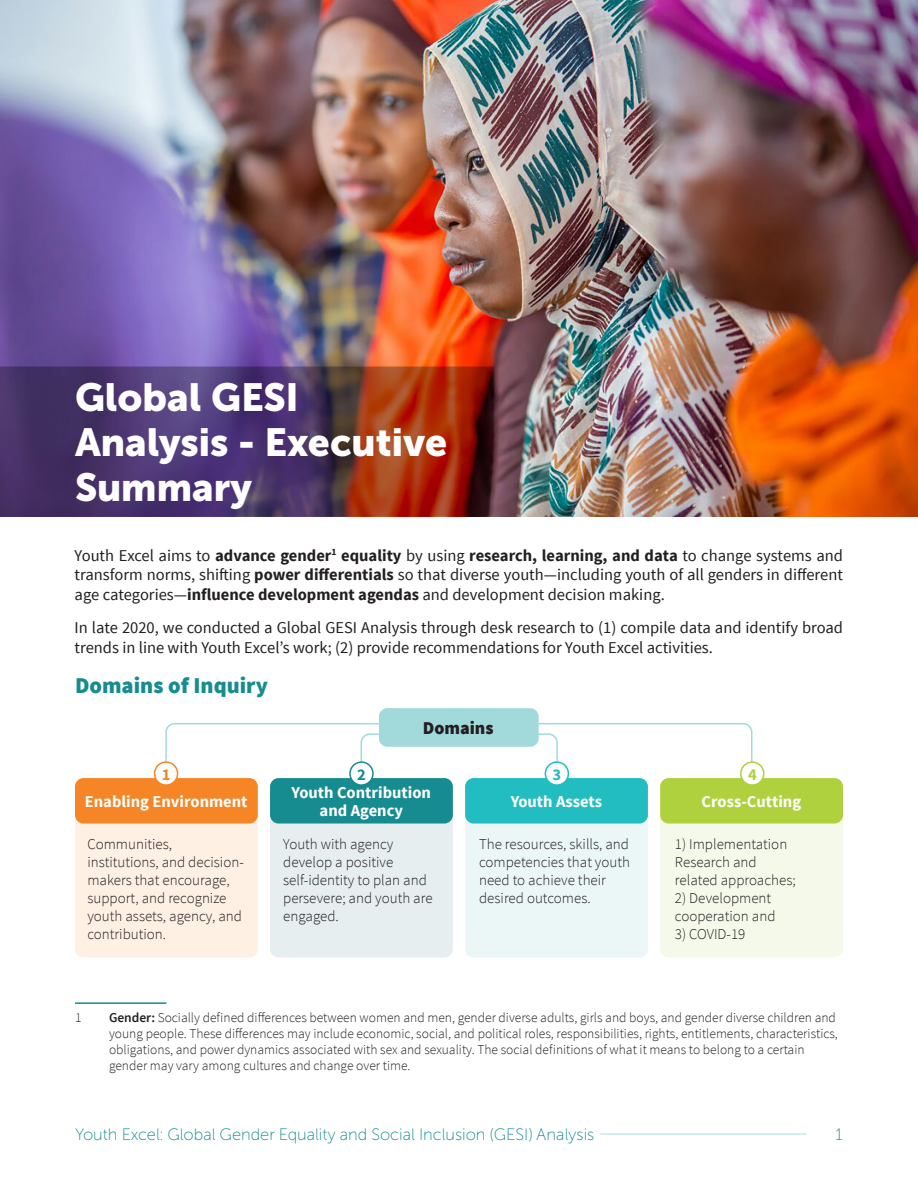
<style>
.page{position:relative;width:918px;height:1188px;background:#fff}
.page>*{position:absolute;margin:0;border:0;box-sizing:border-box;transform-origin:0 0}
.t1{font:39px "Museo Sans Cyrl 900";color:#fff}
.main_text{font:900 22.5px "Source Sans Pro";color:#168c90}
.t2{font:900 18px "Source Sans Pro";color:#231f20}
.main_text-2{font:16.5px/19.8px "Source Sans Pro";color:#231f20;text-align:justify}
.main_text-3{font:700 16.5px "Source Sans Pro";color:#fff}
.t3{font:16.5px "Museo Sans Cyrl 100";color:#168c90}
.main_text-4{font:700 16.5px "Source Sans Pro";color:#f58525}
.main_text-5{font:700 16.5px "Source Sans Pro";color:#168c90}
.main_text-6{font:700 16.5px "Source Sans Pro";color:#21bdc1}
.main_text-7{font:700 16.5px "Source Sans Pro";color:#afd13d}
.main_text-8{font:300 15px/18px "Source Sans Pro";color:#231f20}
.footnote_text{font:300 13.5px/16.2px "Source Sans Pro";color:#231f20}
.s1{font-weight:700}
.s2{font-weight:600}
</style>
<div class="page">
<hr style="left:600px;top:1133px;width:207px;height:2px;background:#c5e7e9">
<div style="left:660px;top:808px;width:183px;height:150px;background:#f5f9ea;border-radius:9px"></div>
<img style="left:0;top:0;width:918px;height:517px">
<div style="left:465px;top:808px;width:183px;height:150px;background:#ebf7f7;border-radius:9px"></div>
<div style="left:75px;top:808px;width:183px;height:150px;background:#fef0e3;border-radius:9px"></div>
<div style="left:270px;top:808px;width:183px;height:150px;background:#e7eeef;border-radius:9px"></div>
<svg style="left:165px;top:722px;width:588px;height:62px"></svg>
<div style="left:379px;top:708px;width:160px;height:39px;background:#a2dadc;border-radius:9px"></div>
<div style="left:75px;top:778px;width:183px;height:46px;background:#f58525;border-radius:9px"></div>
<div style="left:270px;top:778px;width:183px;height:46px;background:#168c90;border-radius:9px"></div>
<div style="left:465px;top:778px;width:183px;height:46px;background:#21bdc1;border-radius:9px"></div>
<div style="left:660px;top:778px;width:183px;height:46px;background:#afd13d;border-radius:9px"></div>
<div style="left:155px;top:762px;width:23px;height:23px;background:#fff;border-radius:50%"></div>
<div style="left:154px;top:761px;width:24px;height:25px;border:2px solid #f58525;border-radius:50%"></div>
<div style="left:350px;top:762px;width:23px;height:23px;background:#fff;border-radius:50%"></div>
<div style="left:349px;top:761px;width:25px;height:25px;border:2px solid #168c90;border-radius:50%"></div>
<div style="left:545px;top:762px;width:23px;height:23px;background:#fff;border-radius:50%"></div>
<div style="left:545px;top:761px;width:24px;height:25px;border:2px solid #21bdc1;border-radius:50%"></div>
<div style="left:741px;top:762px;width:23px;height:23px;background:#fff;border-radius:50%"></div>
<div style="left:740px;top:761px;width:25px;height:25px;border:2px solid #afd13d;border-radius:50%"></div>
<hr style="left:75px;top:1002px;width:91px;height:2px;background:#168c90">
<svg style="left:0;top:367px;width:494px;height:150px;background:#5f324f"></svg>
<p class="t1" style="left:75px;top:375px;width:225px">Global GESI</p>
<p class="t1" style="left:75px;top:420px;width:374px">Analysis - Executive</p>
<p class="t1" style="left:75px;top:465px;width:179px">Summary</p>
<p class="main_text-2" style="left:75px;top:545px;width:770px">Youth Excel aims to <span class="s1">advance gender</span><sup>1</sup> <span class="s1">equality</span> by using <span class="s1">research, learning, and data</span> to change systems and transform norms, shifting <span class="s1">power differentials</span> so that diverse youth—including youth of all genders in different age categories—<span class="s1">influence development agendas</span> and development decision making.</p>
<p class="main_text-2" style="left:75px;top:618px;width:770px">In late 2020, we conducted a Global GESI Analysis through desk research to (1) compile data and identify broad trends in line with Youth Excel’s work; (2) provide recommendations for Youth Excel activities.</p>
<p class="main_text" style="left:75px;top:671px;width:194px">Domains of Inquiry</p>
<p class="t2" style="left:423px;top:717px;width:72px">Domains</p>
<p class="main_text-4" style="left:162px;top:764px;width:10px">1</p>
<p class="main_text-5" style="left:357px;top:764px;width:10px">2</p>
<p class="main_text-6" style="left:553px;top:764px;width:10px">3</p>
<p class="main_text-7" style="left:748px;top:764px;width:10px">4</p>
<p class="main_text-3" style="left:85px;top:791px;width:164px">Enabling Environment</p>
<p class="main_text-3" style="left:292px;top:782px;width:141px">Youth Contribution</p>
<p class="main_text-3" style="left:320px;top:800px;width:85px">and Agency</p>
<p class="main_text-3" style="left:511px;top:791px;width:93px">Youth Assets</p>
<p class="main_text-3" style="left:702px;top:791px;width:101px">Cross-Cutting</p>
<p class="main_text-8" style="left:87px;top:835px;width:158px">Communities, institutions, and decision&shy;makers that encourage, support, and recognize youth assets, agency, and contribution.</p>
<p class="main_text-8" style="left:283px;top:835px;width:151px">Youth with agency develop a positive self-identity to plan and persevere; and youth are engaged.</p>
<p class="main_text-8" style="left:479px;top:835px;width:153px">The resources, skills, and competencies that youth need to achieve their desired outcomes.</p>
<p class="main_text-8" style="left:675px;top:835px;width:122px">1) Implementation<br>Research and related approaches;</p>
<p class="main_text-8" style="left:675px;top:889px;width:102px">2) Development cooperation and</p>
<p class="main_text-8" style="left:675px;top:925px;width:72px">3) COVID-19</p>
<p class="footnote_text" style="left:75px;top:1009px;width:8px">1</p>
<p class="footnote_text" style="left:109px;top:1009px;width:730px"><span class="s2">Gender:</span> Socially defined differences between women and men, gender diverse adults, girls and boys, and gender diverse children and young people. These differences may include economic, social, and political roles, responsibilities, rights, entitlements, characteristics, obligations, and power dynamics associated with sex and sexuality. The social definitions of what it means to belong to a certain gender may vary among cultures and change over time.</p>
<p class="t3" style="left:75px;top:1126px;width:521px">Youth Excel: Global Gender Equality and Social Inclusion (GESI) Analysis</p>
<p class="t3" style="left:836px;top:1126px;width:9px">1</p>
</div>
